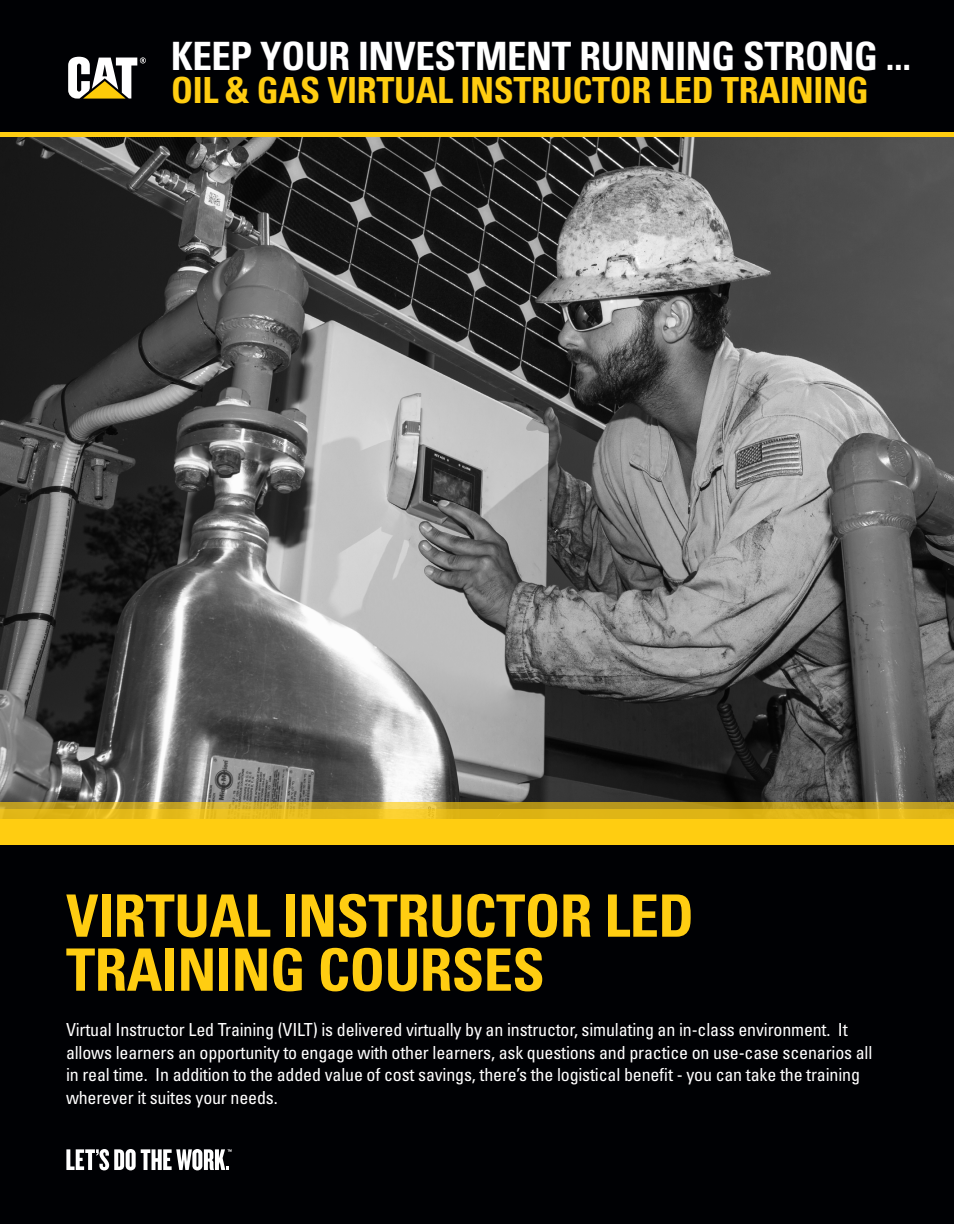
<style>
.page{position:relative;width:954px;height:1224px;background:#fff}
.page>*{position:absolute;margin:0;border:0;box-sizing:border-box;transform-origin:0 0}
.t1{font:700 condensed 58.5px/54px "Univers LT Std";letter-spacing:-.01em;color:#ffcd11}
.t2{font:700 condensed 39px "Univers LT Std";letter-spacing:-.01em;color:#fff}
.t3{font:700 condensed 36px "Univers LT Std";letter-spacing:-.01em;color:#ffcd11}
.t4{font:condensed 18px/22.5px "Univers LT Std";letter-spacing:-.01em;color:#fff}
</style>
<div class="page">
<img style="left:0;top:136px;width:954px;height:666px">
<div style="left:0;top:0;width:954px;height:135px;background:#000104"></div>
<div style="left:0;top:832px;width:954px;height:392px;background:#000104"></div>
<div style="left:0;top:819px;width:954px;height:26px;background:#ffcd11"></div>
<svg style="left:0;top:809px;width:954px;height:10px;background:#e3b819"></svg>
<svg style="left:0;top:802px;width:954px;height:7px;background:#c0a026"></svg>
<hr style="left:0;top:132px;width:954px;height:4px;background:#ffcd11">
<svg style="left:68px;top:57px;width:78px;height:42px"></svg>
<svg style="left:66px;top:1149px;width:166px;height:21px"></svg>
<p class="t2" style="left:171px;top:32px;width:742px">KEEP YOUR INVESTMENT RUNNING STRONG ...</p>
<p class="t3" style="left:171px;top:68px;width:699px">OIL &amp; GAS VIRTUAL INSTRUCTOR LED TRAINING</p>
<p class="t1" style="left:66px;top:889px;width:630px">VIRTUAL INSTRUCTOR LED<br>TRAINING COURSES</p>
<p class="t4" style="left:66px;top:1019px;width:808px">Virtual Instructor Led Training (VILT) is delivered virtually by an instructor, simulating an in-class environment. It allows learners an opportunity to engage with other learners, ask questions and practice on use-case scenarios all in real time. In addition to the added value of cost savings, there’s the logistical benefit - you can take the training wherever it suites your needs.</p>
</div>
